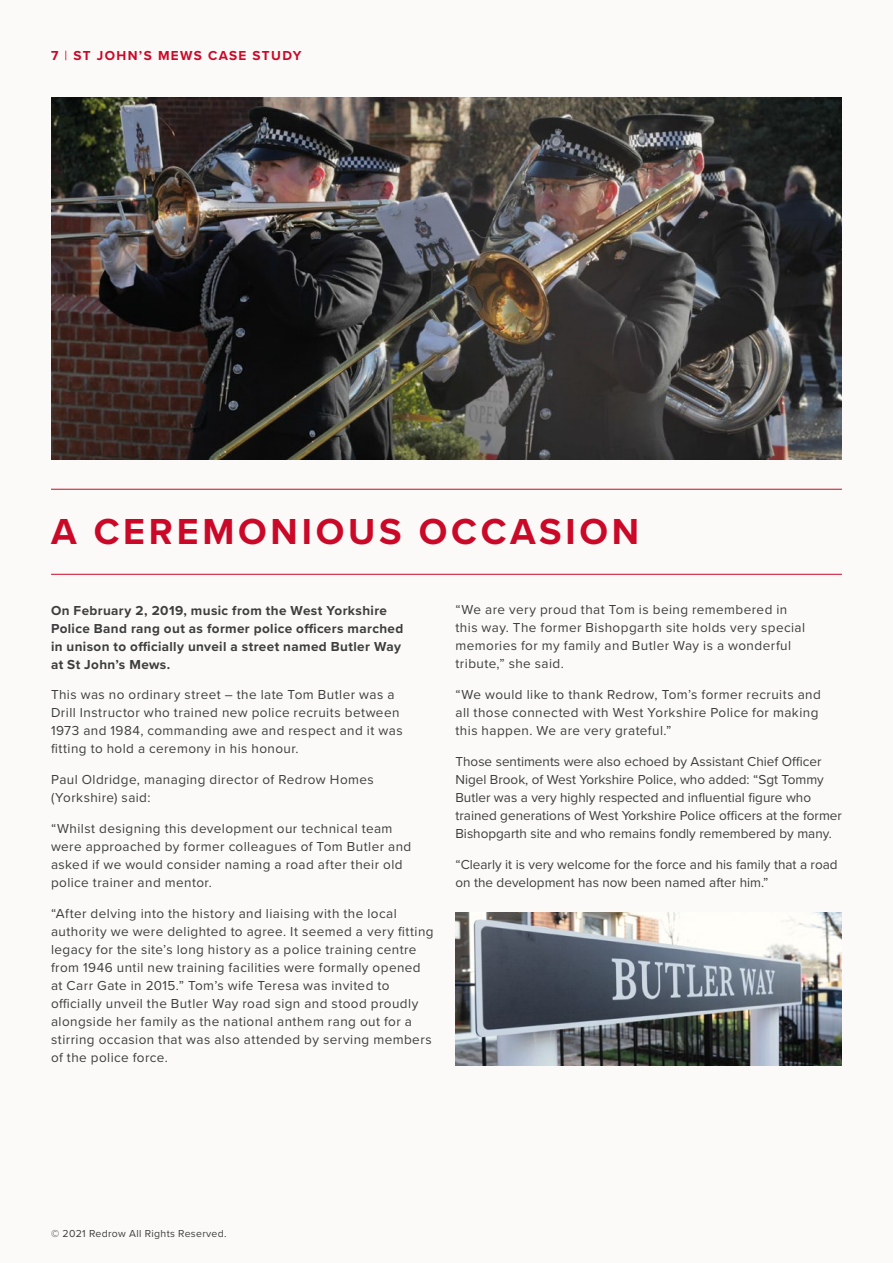
<style>
.page{position:relative;width:893px;height:1263px;background:#fbfaf8}
.page>*{position:absolute;margin:0;border:0;box-sizing:border-box;transform-origin:0 0}
.t1{font:700 37.5px "Proxima Nova";letter-spacing:.1em;color:#ca0928}
.t2{font:13.5px/18px "Proxima Nova";letter-spacing:.03em;color:#3e3e3e}
.t3{font:13.5px/18px "Proxima Nova";color:#3e3e3e}
.t4{font:700 13.5px/18px "Proxima Nova";letter-spacing:.025em;color:#3e3e3e}
.t5{font:700 13.5px "Proxima Nova";letter-spacing:.1em;color:#ca0928}
.t6{font:10.5px "Proxima Nova";letter-spacing:.03em;color:#3e3e3e}
.s1{font-weight:400}
</style>
<div class="page">
<hr style="left:51px;top:574px;width:791px;height:1px;background:#ca0928">
<hr style="left:51px;top:489px;width:791px;height:1px;background:#ca0928">
<img style="left:51px;top:98px;width:791px;height:361px">
<img style="left:455px;top:912px;width:387px;height:154px">
<p class="t5" style="left:51px;top:45px;width:252px">7 <span class="s1">|</span> ST JOHN’S MEWS CASE STUDY</p>
<h1 class="t1" style="left:51px;top:504px;width:590px">A CEREMONIOUS OCCASION</h1>
<p class="t4" style="left:51px;top:601px;width:354px">On February 2, 2019, music from the West Yorkshire Police Band rang out as former police officers marched in unison to officially unveil a street named Butler Way at St John’s Mews.</p>
<p class="t2" style="left:51px;top:685px;width:353px">This was no ordinary street – the late Tom Butler was a Drill Instructor who trained new police recruits between 1973 and 1984, commanding awe and respect and it was fitting to hold a ceremony in his honour.</p>
<p class="t2" style="left:51px;top:770px;width:324px">Paul Oldridge, managing director of Redrow Homes (Yorkshire) said:</p>
<p class="t2" style="left:51px;top:819px;width:362px">“Whilst designing this development our technical team were approached by former colleagues of Tom Butler and asked if we would consider naming a road after their old police trainer and mentor.</p>
<p class="t2" style="left:51px;top:903px;width:384px">“After delving into the history and liaising with the local authority we were delighted to agree. It seemed a very fitting legacy for the site’s long history as a police training centre from 1946 until new training facilities were formally opened at Carr Gate in 2015.” Tom’s wife Teresa was invited to officially unveil the Butler Way road sign and stood proudly alongside her family as the national anthem rang out for a stirring occasion that was also attended by serving members of the police force.</p>
<p class="t2" style="left:455px;top:600px;width:351px">“We are very proud that Tom is being remembered in this way. The former Bishopgarth site holds very special memories for my family and Butler Way is a wonderful tribute,” she said.</p>
<p class="t2" style="left:455px;top:685px;width:367px">“We would like to thank Redrow, Tom’s former recruits and all those connected with West Yorkshire Police for making this happen. We are very grateful.”</p>
<p class="t3" style="left:455px;top:752px;width:388px">Those sentiments were also echoed by Assistant Chief Officer Nigel Brook, of West Yorkshire Police, who added: “Sgt Tommy Butler was a very highly respected and influential figure who trained generations of West Yorkshire Police officers at the former Bishopgarth site and who remains fondly remembered by many.</p>
<p class="t3" style="left:455px;top:854px;width:384px">“Clearly it is very welcome for the force and his family that a road on the development has now been named after him.”</p>
<p class="t6" style="left:51px;top:1226px;width:177px">© 2021 Redrow All Rights Reserved.</p>
</div>
